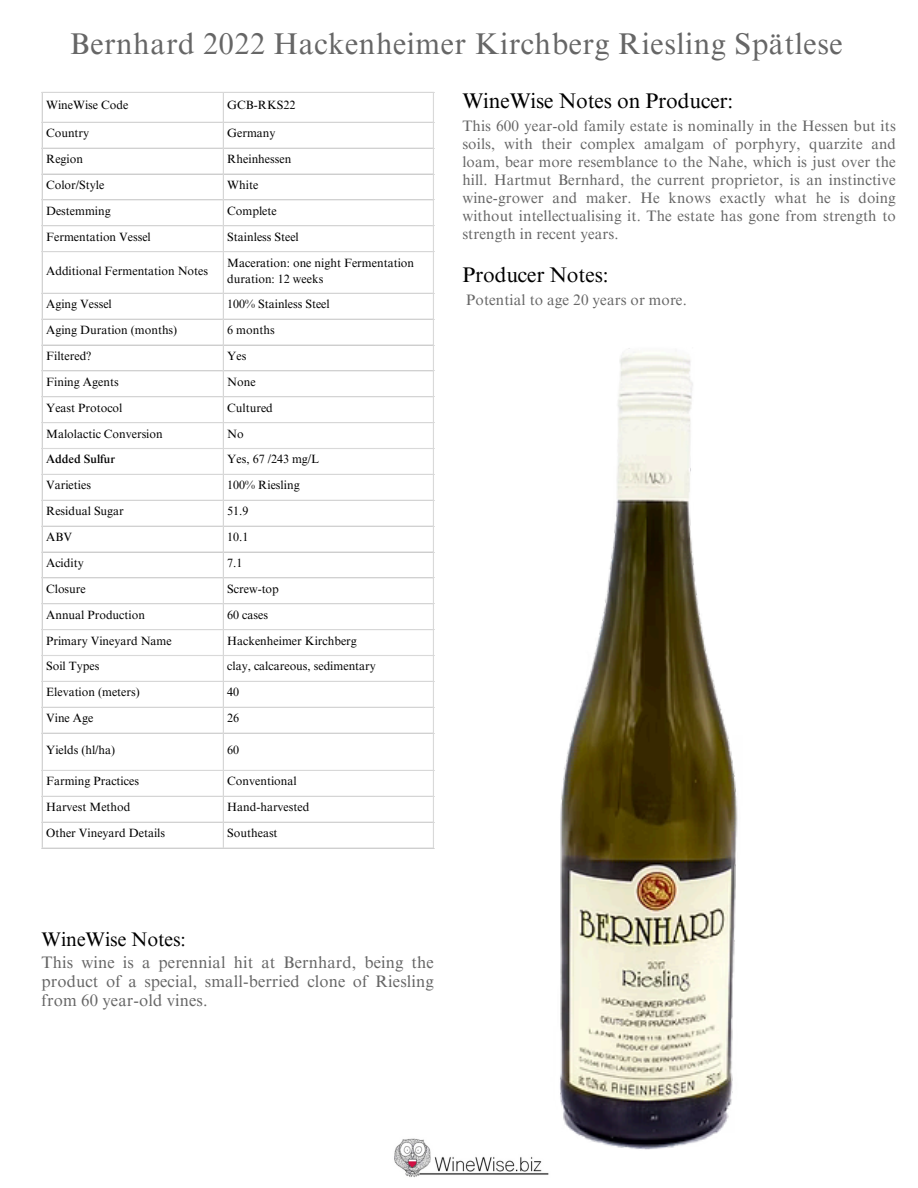
<style>
.page{position:relative;width:918px;height:1188px;background:#fff}
.page>*{position:absolute;margin:0;border:0;box-sizing:border-box;transform-origin:0 0}
.t1{font:30px "Times NRMT Pro";letter-spacing:.02em;color:#666}
.t2{font:21.15px "Times NRMT Pro";letter-spacing:-.005em;color:#000}
.t3{font:19.65px "Times NRMT Pro";letter-spacing:-.005em;color:#000}
.t4{font:16.65px/19.2px "Times NRMT Pro";letter-spacing:.01em;color:#666;text-align:justify}
.t5{font:15.15px/18px "Times NRMT Pro";letter-spacing:.01em;color:#666;text-align:justify}
.t6{font:12px/16px "Times NRMT Pro";color:#000}
.t7{font:500 12px "Times NRMT Pro";color:#000}
</style>
<div class="page">
<img style="left:394px;top:1160px;width:155px;height:18px">
<hr style="left:42px;top:93px;width:1px;height:754px;background:#d9d9d9">
<hr style="left:223px;top:93px;width:1px;height:754px;background:#d9d9d9">
<hr style="left:433px;top:93px;width:1px;height:754px;background:#d9d9d9">
<hr style="left:42px;top:92px;width:392px;height:1px;background:#d9d9d9">
<hr style="left:42px;top:122px;width:392px;height:1px;background:#d9d9d9">
<hr style="left:42px;top:148px;width:392px;height:1px;background:#d9d9d9">
<hr style="left:42px;top:173px;width:392px;height:2px;background:#d9d9d9">
<hr style="left:42px;top:199px;width:392px;height:1px;background:#d9d9d9">
<hr style="left:42px;top:225px;width:392px;height:1px;background:#d9d9d9">
<hr style="left:42px;top:251px;width:392px;height:1px;background:#d9d9d9">
<hr style="left:42px;top:293px;width:392px;height:1px;background:#d9d9d9">
<hr style="left:42px;top:319px;width:392px;height:1px;background:#d9d9d9">
<hr style="left:42px;top:344px;width:392px;height:2px;background:#d9d9d9">
<hr style="left:42px;top:370px;width:392px;height:1px;background:#d9d9d9">
<hr style="left:42px;top:396px;width:392px;height:1px;background:#d9d9d9">
<hr style="left:42px;top:422px;width:392px;height:1px;background:#d9d9d9">
<hr style="left:42px;top:448px;width:392px;height:1px;background:#d9d9d9">
<hr style="left:42px;top:474px;width:392px;height:1px;background:#d9d9d9">
<hr style="left:42px;top:500px;width:392px;height:1px;background:#d9d9d9">
<hr style="left:42px;top:526px;width:392px;height:1px;background:#d9d9d9">
<hr style="left:42px;top:551px;width:392px;height:2px;background:#d9d9d9">
<hr style="left:42px;top:577px;width:392px;height:1px;background:#d9d9d9">
<hr style="left:42px;top:603px;width:392px;height:1px;background:#d9d9d9">
<hr style="left:42px;top:629px;width:392px;height:1px;background:#d9d9d9">
<hr style="left:42px;top:655px;width:392px;height:1px;background:#d9d9d9">
<hr style="left:42px;top:681px;width:392px;height:1px;background:#d9d9d9">
<hr style="left:42px;top:707px;width:392px;height:1px;background:#d9d9d9">
<hr style="left:42px;top:733px;width:392px;height:1px;background:#d9d9d9">
<hr style="left:42px;top:770px;width:392px;height:1px;background:#d9d9d9">
<hr style="left:42px;top:796px;width:392px;height:1px;background:#d9d9d9">
<hr style="left:42px;top:822px;width:392px;height:1px;background:#d9d9d9">
<hr style="left:42px;top:847px;width:392px;height:2px;background:#d9d9d9">
<img style="left:235px;top:344px;width:503px;height:816px">
<p class="t1" style="left:70px;top:33px;width:774px">Bernhard 2022 Hackenheimer Kirchberg Riesling Spätlese</p>
<p class="t6" style="left:46px;top:99px;width:84px">WineWise Code</p>
<p class="t6" style="left:227px;top:99px;width:70px">GCB-RKS22</p>
<p class="t6" style="left:46px;top:127px;width:45px">Country</p>
<p class="t6" style="left:227px;top:127px;width:50px">Germany</p>
<p class="t6" style="left:46px;top:152px;width:39px">Region</p>
<p class="t6" style="left:227px;top:152px;width:66px">Rheinhessen</p>
<p class="t6" style="left:46px;top:178px;width:60px">Color/Style</p>
<p class="t6" style="left:227px;top:178px;width:33px">White</p>
<p class="t6" style="left:46px;top:204px;width:66px">Destemming</p>
<p class="t6" style="left:227px;top:204px;width:51px">Complete</p>
<p class="t6" style="left:46px;top:230px;width:106px">Fermentation Vessel</p>
<p class="t6" style="left:227px;top:230px;width:73px">Stainless Steel</p>
<p class="t6" style="left:46px;top:264px;width:164px">Additional Fermentation Notes</p>
<p class="t6" style="left:227px;top:256px;width:188px">Maceration: one night Fermentation duration: 12 weeks</p>
<p class="t6" style="left:46px;top:298px;width:67px">Aging Vessel</p>
<p class="t6" style="left:227px;top:298px;width:104px">100% Stainless Steel</p>
<p class="t6" style="left:46px;top:323px;width:133px">Aging Duration (months)</p>
<p class="t6" style="left:227px;top:323px;width:49px">6 months</p>
<p class="t6" style="left:46px;top:349px;width:46px">Filtered?</p>
<p class="t6" style="left:227px;top:349px;width:21px">Yes</p>
<p class="t6" style="left:46px;top:375px;width:74px">Fining Agents</p>
<p class="t6" style="left:227px;top:375px;width:30px">None</p>
<p class="t6" style="left:46px;top:401px;width:78px">Yeast Protocol</p>
<p class="t6" style="left:227px;top:401px;width:47px">Cultured</p>
<p class="t6" style="left:46px;top:427px;width:118px">Malolactic Conversion</p>
<p class="t6" style="left:227px;top:427px;width:18px">No</p>
<p class="t7" style="left:46px;top:455px;width:70px">Added Sulfur</p>
<p class="t6" style="left:227px;top:453px;width:94px">Yes, 67 /243 mg/L</p>
<p class="t6" style="left:46px;top:479px;width:46px">Varieties</p>
<p class="t6" style="left:227px;top:479px;width:74px">100% Riesling</p>
<p class="t6" style="left:46px;top:505px;width:79px">Residual Sugar</p>
<p class="t6" style="left:227px;top:505px;width:23px">51.9</p>
<p class="t6" style="left:46px;top:530px;width:27px">ABV</p>
<p class="t6" style="left:227px;top:530px;width:23px">10.1</p>
<p class="t6" style="left:46px;top:556px;width:39px">Acidity</p>
<p class="t6" style="left:227px;top:556px;width:17px">7.1</p>
<p class="t6" style="left:46px;top:582px;width:41px">Closure</p>
<p class="t6" style="left:227px;top:582px;width:53px">Screw-top</p>
<p class="t6" style="left:46px;top:608px;width:100px">Annual Production</p>
<p class="t6" style="left:227px;top:608px;width:42px">60 cases</p>
<p class="t6" style="left:46px;top:634px;width:127px">Primary Vineyard Name</p>
<p class="t6" style="left:227px;top:634px;width:131px">Hackenheimer Kirchberg</p>
<p class="t6" style="left:46px;top:660px;width:55px">Soil Types</p>
<p class="t6" style="left:227px;top:660px;width:150px">clay, calcareous, sedimentary</p>
<p class="t6" style="left:46px;top:686px;width:95px">Elevation (meters)</p>
<p class="t6" style="left:227px;top:686px;width:14px">40</p>
<p class="t6" style="left:46px;top:712px;width:49px">Vine Age</p>
<p class="t6" style="left:227px;top:712px;width:14px">26</p>
<p class="t6" style="left:46px;top:743px;width:71px">Yields (hl/ha)</p>
<p class="t6" style="left:227px;top:743px;width:14px">60</p>
<p class="t6" style="left:46px;top:775px;width:94px">Farming Practices</p>
<p class="t6" style="left:227px;top:775px;width:71px">Conventional</p>
<p class="t6" style="left:46px;top:801px;width:86px">Harvest Method</p>
<p class="t6" style="left:227px;top:801px;width:84px">Hand-harvested</p>
<p class="t6" style="left:46px;top:826px;width:121px">Other Vineyard Details</p>
<p class="t6" style="left:227px;top:826px;width:52px">Southeast</p>
<p class="t2" style="left:462px;top:93px;width:272px">WineWise Notes on Producer:</p>
<p class="t5" style="left:462px;top:119px;width:435px">This 600 year-old family estate is nominally in the Hessen but its soils, with their complex amalgam of porphyry, quarzite and loam, bear more resemblance to the Nahe, which is just over the hill. Hartmut Bernhard, the current proprietor, is an instinctive wine-grower and maker. He knows exactly what he is doing without intellectualising it. The estate has gone from strength to strength in recent years.</p>
<p class="t2" style="left:462px;top:267px;width:148px">Producer Notes:</p>
<p class="t5" style="left:466px;top:293px;width:222px">Potential to age 20 years or more.</p>
<p class="t3" style="left:42px;top:932px;width:146px">WineWise Notes:</p>
<p class="t4" style="left:42px;top:955px;width:394px">This wine is a perennial hit at Bernhard, being the product of a special, small-berried clone of Riesling from 60 year-old vines.</p>
</div>
